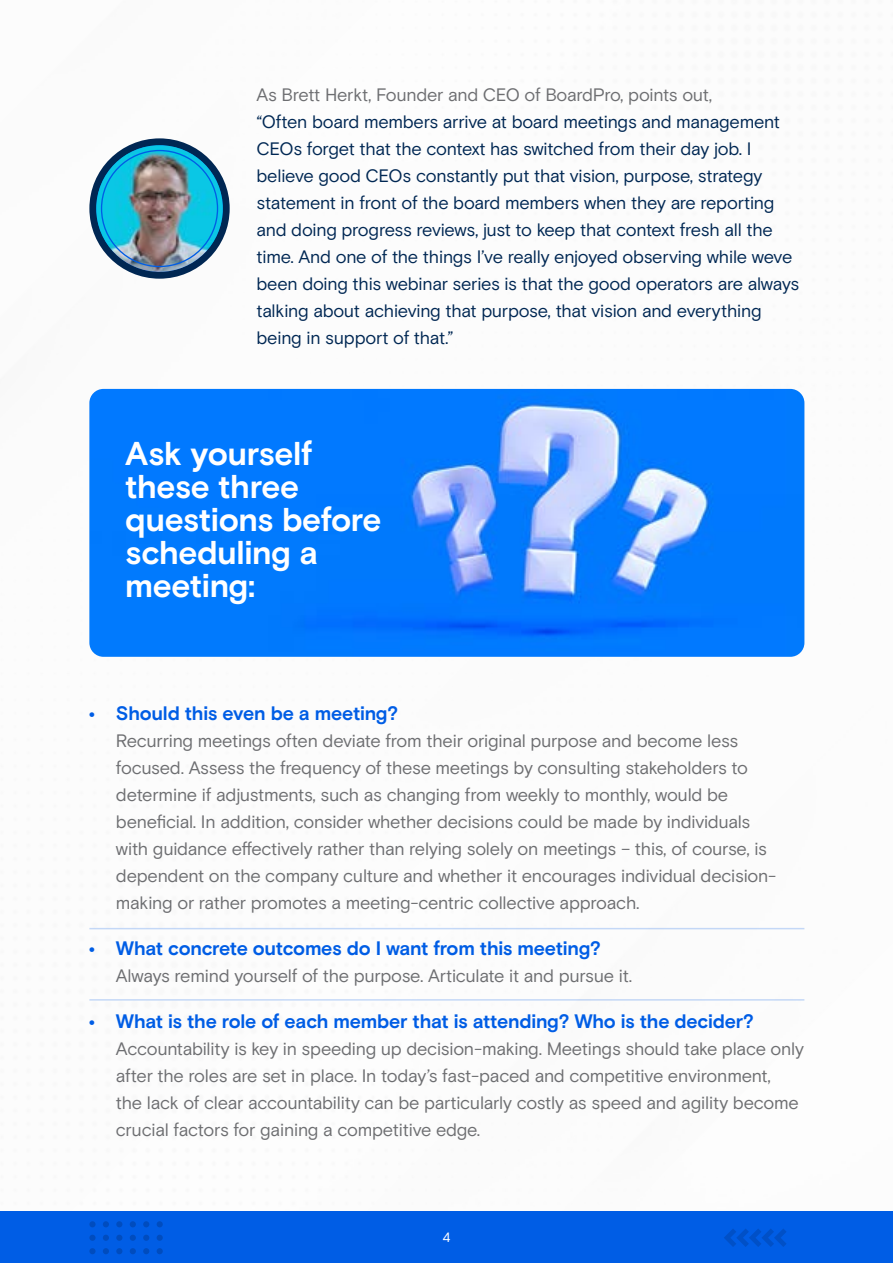
<style>
.page{position:relative;width:893px;height:1263px;background:#fff}
.page>*{position:absolute;margin:0;border:0;box-sizing:border-box;transform-origin:0 0}
.t1{font:700 33px/33px "Basis Grotesque Pro";letter-spacing:-.01em;color:#fff}
.t2{font:700 19.5px "Basis Grotesque Pro";letter-spacing:-.015em;color:#005de5}
.t3{font:18px/27px "Basis Grotesque Pro";letter-spacing:-.015em;color:#6d6e71}
.t4{font:18px/27px "Basis Grotesque Pro";letter-spacing:-.015em;color:#002753}
.t5{font:13.5px "Basis Grotesque Pro";color:#fff}
</style>
<div class="page">
<div style="left:89px;top:138px;width:141px;height:141px;background:#002753;border-radius:50%"></div>
<img style="left:96px;top:145px;width:127px;height:127px;border-radius:63px">
<img style="left:89px;top:389px;width:715px;height:268px">
<hr style="left:89px;top:928px;width:715px;height:1px;background:#c7dbfa">
<hr style="left:89px;top:999px;width:715px;height:2px;background:#c7dbfa">
<div style="left:0;top:1210px;width:893px;height:53px;background:#005de5"></div>
<svg style="left:157px;top:1248px;width:6px;height:6px"></svg>
<svg style="left:143px;top:1248px;width:6px;height:6px"></svg>
<svg style="left:130px;top:1248px;width:6px;height:6px"></svg>
<svg style="left:116px;top:1248px;width:6px;height:6px"></svg>
<svg style="left:103px;top:1248px;width:6px;height:6px"></svg>
<div style="left:89px;top:1248px;width:7px;height:6px;background:#004cbe;border-radius:50%"></div>
<svg style="left:157px;top:1235px;width:6px;height:6px"></svg>
<svg style="left:143px;top:1235px;width:6px;height:6px"></svg>
<svg style="left:130px;top:1235px;width:6px;height:6px"></svg>
<svg style="left:116px;top:1235px;width:6px;height:6px"></svg>
<svg style="left:103px;top:1235px;width:6px;height:6px"></svg>
<div style="left:89px;top:1235px;width:7px;height:6px;background:#004cbe;border-radius:50%"></div>
<svg style="left:157px;top:1221px;width:6px;height:6px"></svg>
<svg style="left:143px;top:1221px;width:6px;height:6px"></svg>
<svg style="left:130px;top:1221px;width:6px;height:6px"></svg>
<svg style="left:116px;top:1221px;width:6px;height:6px"></svg>
<svg style="left:103px;top:1221px;width:6px;height:6px"></svg>
<div style="left:89px;top:1221px;width:7px;height:6px;background:#004cbe;border-radius:50%"></div>
<svg style="left:724px;top:1229px;width:62px;height:18px"></svg>
<p class="t3" style="left:256px;top:82px;width:457px">As Brett Herkt, Founder and CEO of BoardPro, points out,</p>
<p class="t4" style="left:256px;top:109px;width:544px">“Often board members arrive at board meetings and management CEOs forget that the context has switched from their day job. I believe good CEOs constantly put that vision, purpose, strategy statement in front of the board members when they are reporting and doing progress reviews, just to keep that context fresh all the time. And one of the things I’ve really enjoyed observing while weve been doing this webinar series is that the good operators are always talking about achieving that purpose, that vision and everything being in support of that.”</p>
<h1 class="t1" style="left:125px;top:438px;width:258px">Ask yourself these three questions before scheduling a meeting:</h1>
<p class="t2" style="left:89px;top:702px;width:311px">• Should this even be a meeting?</p>
<p class="t3" style="left:116px;top:727px;width:662px">Recurring meetings often deviate from their original purpose and become less focused. Assess the frequency of these meetings by consulting stakeholders to determine if adjustments, such as changing from weekly to monthly, would be beneficial. In addition, consider whether decisions could be made by individuals with guidance effectively rather than relying solely on meetings – this, of course, is dependent on the company culture and whether it encourages individual decision&shy;making or rather promotes a meeting-centric collective approach.</p>
<p class="t2" style="left:89px;top:937px;width:513px">• What concrete outcomes do I want from this meeting?</p>
<p class="t3" style="left:116px;top:963px;width:518px">Always remind yourself of the purpose. Articulate it and pursue it.</p>
<p class="t2" style="left:89px;top:1010px;width:666px">• What is the role of each member that is attending? Who is the decider?</p>
<p class="t3" style="left:116px;top:1036px;width:689px">Accountability is key in speeding up decision-making. Meetings should take place only after the roles are set in place. In today’s fast-paced and competitive environment,<br>the lack of clear accountability can be particularly costly as speed and agility become crucial factors for gaining a competitive edge.</p>
<p class="t5" style="left:442px;top:1229px;width:9px">4</p>
</div>
